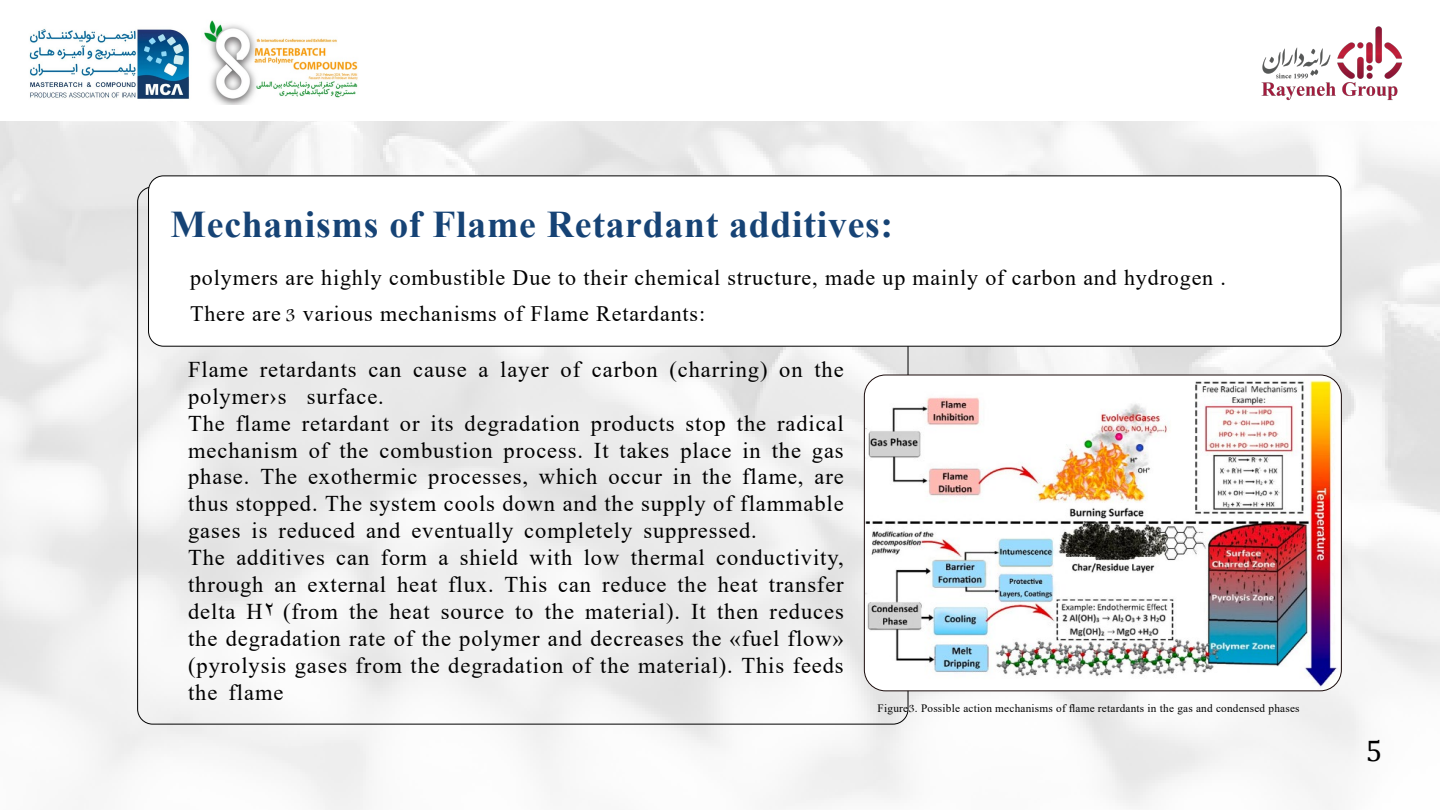
<style>
.page{position:relative;width:1440px;height:810px;background:#fff}
.page>*{position:absolute;margin:0;border:0;box-sizing:border-box;transform-origin:0 0}
.t1{font:700 37.72px "Times New Roman";letter-spacing:.02em;color:#164375}
.t2{font:30px "Cambria Math";color:#000}
.t3{font:22.5px/26.9px "Times New Roman";letter-spacing:.04em;color:#000}
.t4{font:21.98px/36px "Times New Roman";letter-spacing:.04em;color:#000}
.t5{font:11.25px "Times New Roman";letter-spacing:.02em;color:#000}
.s1{font-family:"Footlight MT Light";font-size:18.75px}
.s2{font-family:"Footlight MT Light"}
</style>
<div class="page">
<img style="left:0;top:122px;width:1440px;height:688px">
<img style="left:29px;top:29px;width:161px;height:70px">
<img style="left:204px;top:20px;width:154px;height:85px">
<img style="left:1261px;top:26px;width:142px;height:75px">
<div style="left:149px;top:176px;width:1192px;height:170px;background:#fff;border-radius:15px"></div>
<div style="left:148px;top:176px;width:1193px;height:171px;border:1px solid #000;border-radius:15px"></div>
<img style="left:864px;top:375px;width:477px;height:316px">
<h1 class="t1" style="left:171px;top:197px;width:724px">Mechanisms of Flame Retardant additives:</h1>
<p class="t4" style="left:190px;top:259px;width:1037px">polymers are highly combustible Due to their chemical structure, made up mainly of carbon and hydrogen .<br>There are <span class="s1">3</span> various mechanisms of Flame Retardants:</p>
<p class="t3" style="left:188px;top:355px;width:657px">Flame retardants can cause a layer of carbon (charring) on the polymer›s surface.<br>The flame retardant or its degradation products stop the radical mechanism of the combustion process. It takes place in the gas phase. The exothermic processes, which occur in the flame, are thus stopped. The system cools down and the supply of flammable gases is reduced and eventually completely suppressed.<br>The additives can form a shield with low thermal conductivity, through an external heat flux. This can reduce the heat transfer delta H2 (from the heat source to the material). It then reduces the degradation rate of the polymer and decreases the «fuel flow» (pyrolysis gases from the degradation of the material). This feeds the flame</p>
<p class="t5" style="left:878px;top:701px;width:424px">Figure<span class="s2">3</span>. Possible action mechanisms of flame retardants in the gas and condensed phases</p>
<h2 class="t2" style="left:1366px;top:733px;width:18px">5</h2>
</div>
